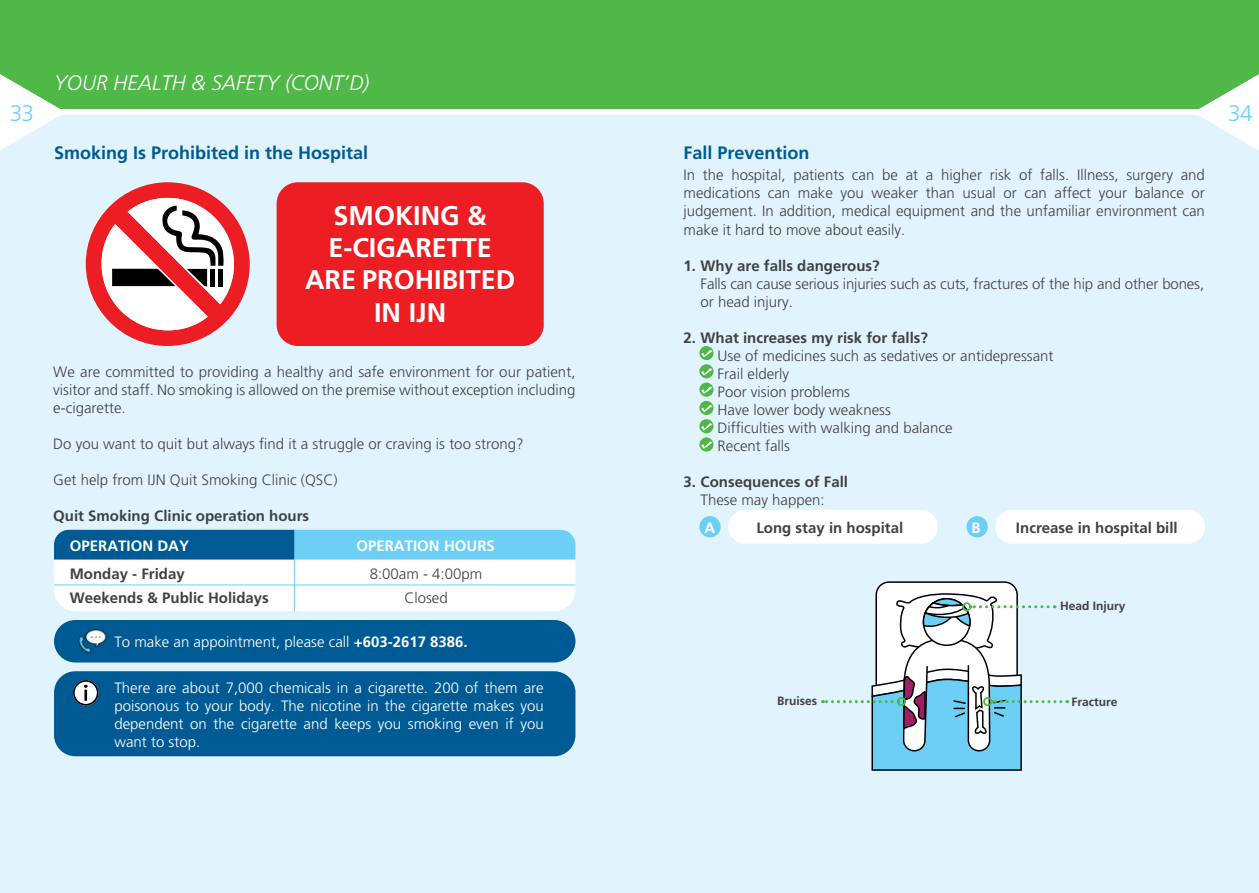
<style>
.page{position:relative;width:1259px;height:893px;background:#fff}
.page>*{position:absolute;margin:0;border:0;box-sizing:border-box;transform-origin:0 0}
.t1{font:700 27px/32.4px "Frutiger";color:#fff;text-align:center}
.t2{font:300 22.5px "Frutiger";color:#6dcff6}
.t3{font:italic 300 21px "Frutiger";color:#fff}
.t4{font:700 18px "Frutiger";color:#005b94}
.t5{font:300 15px/18px "Frutiger";color:#414042;text-align:justify}
.t6{font:300 15px/18px "Frutiger";color:#fff;text-align:justify}
.t7{font:700 15px/24px "Frutiger";color:#414042}
.t8{font:700 15px "Frutiger";color:#fff}
.t9{font:700 12px "Frutiger";color:#414042}
.s1{font-weight:700}
</style>
<div class="page">
<div style="left:629px;top:0;width:630px;height:893px;background:#e1f4fd"></div>
<div style="left:629px;top:0;width:630px;height:112px;background:#50b848"></div>
<div style="left:0;top:0;width:629px;height:893px;background:#e1f4fd"></div>
<div style="left:0;top:0;width:629px;height:112px;background:#50b848"></div>
<div style="left:629px;top:110px;width:630px;height:5px;background:#fff"></div>
<svg style="left:1193px;top:74px;width:66px;height:76px"></svg>
<div style="left:0;top:110px;width:629px;height:5px;background:#fff"></div>
<svg style="left:0;top:74px;width:66px;height:76px"></svg>
<div style="left:876px;top:582px;width:141px;height:186px;background:#fff;border-radius:13px"></div>
<div style="left:699px;top:346px;width:14px;height:14px;background:#50b848;border-radius:50%"></div>
<svg style="left:701px;top:350px;width:11px;height:7px"></svg>
<div style="left:699px;top:364px;width:14px;height:14px;background:#50b848;border-radius:50%"></div>
<svg style="left:701px;top:368px;width:11px;height:8px"></svg>
<div style="left:699px;top:383px;width:14px;height:14px;background:#50b848;border-radius:50%"></div>
<svg style="left:701px;top:386px;width:11px;height:8px"></svg>
<div style="left:699px;top:401px;width:14px;height:14px;background:#50b848;border-radius:50%"></div>
<svg style="left:701px;top:405px;width:11px;height:7px"></svg>
<div style="left:699px;top:419px;width:14px;height:14px;background:#50b848;border-radius:50%"></div>
<svg style="left:701px;top:423px;width:11px;height:7px"></svg>
<svg style="left:699px;top:437px;width:14px;height:15px"></svg>
<svg style="left:701px;top:441px;width:11px;height:8px"></svg>
<svg style="left:86px;top:182px;width:164px;height:164px"></svg>
<div style="left:218px;top:269px;width:5px;height:17px;background:#000"></div>
<hr style="left:211px;top:269px;width:4px;height:17px;background:#000">
<div style="left:277px;top:182px;width:267px;height:164px;background:#ed1d24;border-radius:21px"></div>
<div style="left:54px;top:620px;width:521px;height:42px;background:#005b94;border-radius:21px"></div>
<img style="left:78px;top:629px;width:29px;height:24px">
<svg style="left:822px;top:593px;width:245px;height:178px"></svg>
<div style="left:897px;top:697px;width:9px;height:9px;border:2px solid #50b848;border-radius:50%"></div>
<div style="left:54px;top:535px;width:521px;height:76px;background:#fff;border-radius:21px"></div>
<svg style="left:54px;top:530px;width:521px;height:30px;background:#3e9bc9"></svg>
<hr style="left:294px;top:560px;width:1px;height:51px;background:#6dcff6">
<hr style="left:54px;top:585px;width:521px;height:1px;background:#6dcff6">
<div style="left:54px;top:671px;width:521px;height:85px;background:#005b94;border-radius:21px"></div>
<svg style="left:73px;top:680px;width:26px;height:26px"></svg>
<div style="left:728px;top:510px;width:210px;height:34px;background:#fff;border-radius:17px"></div>
<div style="left:995px;top:510px;width:210px;height:34px;background:#fff;border-radius:17px"></div>
<div style="left:699px;top:516px;width:21px;height:21px;background:#6dcff6;border-radius:50%"></div>
<div style="left:966px;top:516px;width:21px;height:21px;background:#6dcff6;border-radius:50%"></div>
<h3 class="t3" style="left:54px;top:70px;width:317px">YOUR HEALTH &amp; SAFETY (CONT’D)</h3>
<h2 class="t2" style="left:10px;top:100px;width:26px">33</h2>
<h2 class="t2" style="left:1228px;top:100px;width:26px">34</h2>
<p class="t4" style="left:54px;top:142px;width:316px">Smoking Is Prohibited in the Hospital</p>
<h1 class="t1" style="left:305px;top:199px;width:212px">SMOKING &amp;<br>E-CIGARETTE<br>ARE PROHIBITED<br>IN IJN</h1>
<p class="t5" style="left:53px;top:363px;width:524px">We are committed to providing a healthy and safe environment for our patient, visitor and staff. No smoking is allowed on the premise without exception including e-cigarette.</p>
<p class="t5" style="left:53px;top:435px;width:472px">Do you want to quit but always find it a struggle or craving is too strong?</p>
<p class="t5" style="left:53px;top:471px;width:286px">Get help from IJN Quit Smoking Clinic (QSC)</p>
<p class="t7" style="left:53px;top:504px;width:257px">Quit Smoking Clinic operation hours</p>
<p class="t8" style="left:70px;top:537px;width:121px">OPERATION DAY</p>
<p class="t8" style="left:356px;top:537px;width:140px">OPERATION HOURS</p>
<p class="t7" style="left:70px;top:562px;width:201px">Monday - Friday<br>Weekends &amp; Public Holidays</p>
<p class="t5" style="left:370px;top:562px;width:114px;line-height:24px;text-align:center">8:00am - 4:00pm<br>Closed</p>
<p class="t6" style="left:114px;top:633px;width:355px">To make an appointment, please call <span class="s1">+603-2617 8386.</span></p>
<p class="t6" style="left:114px;top:678px;width:431px">There are about 7,000 chemicals in a cigarette. 200 of them are poisonous to your body. The nicotine in the cigarette makes you dependent on the cigarette and keeps you smoking even if you want to stop.</p>
<p class="t4" style="left:683px;top:142px;width:128px">Fall Prevention</p>
<p class="t5" style="left:683px;top:165px;width:523px">In the hospital, patients can be at a higher risk of falls. Illness, surgery and medications can make you weaker than usual or can affect your balance or judgement. In addition, medical equipment and the unfamiliar environment can</p>
<p class="t5" style="left:683px;top:221px;width:223px">make it hard to move about easily.</p>
<p class="t7" style="left:683px;top:254px;width:198px">1. Why are falls dangerous?</p>
<p class="t5" style="left:700px;top:275px;width:505px">Falls can cause serious injuries such as cuts, fractures of the hip and other bones, or head injury.</p>
<p class="t7" style="left:683px;top:326px;width:246px">2. What increases my risk for falls?</p>
<p class="t5" style="left:717px;top:347px;width:337px;text-align:left">Use of medicines such as sedatives or antidepressant<br>Frail elderly<br>Poor vision problems<br>Have lower body weakness<br>Difficulties with walking and balance<br>Recent falls</p>
<p class="t7" style="left:683px;top:470px;width:166px">3. Consequences of Fall</p>
<p class="t5" style="left:700px;top:491px;width:126px">These may happen:</p>
<p class="t8" style="left:704px;top:519px;width:12px">A</p>
<p class="t7" style="left:756px;top:515px;width:148px">Long stay in hospital</p>
<p class="t8" style="left:971px;top:519px;width:11px">B</p>
<p class="t7" style="left:1016px;top:515px;width:163px">Increase in hospital bill</p>
<p class="t9" style="left:1060px;top:599px;width:67px">Head Injury</p>
<p class="t9" style="left:777px;top:693px;width:41px">Bruises</p>
<p class="t9" style="left:1071px;top:695px;width:48px">Fracture</p>
</div>
